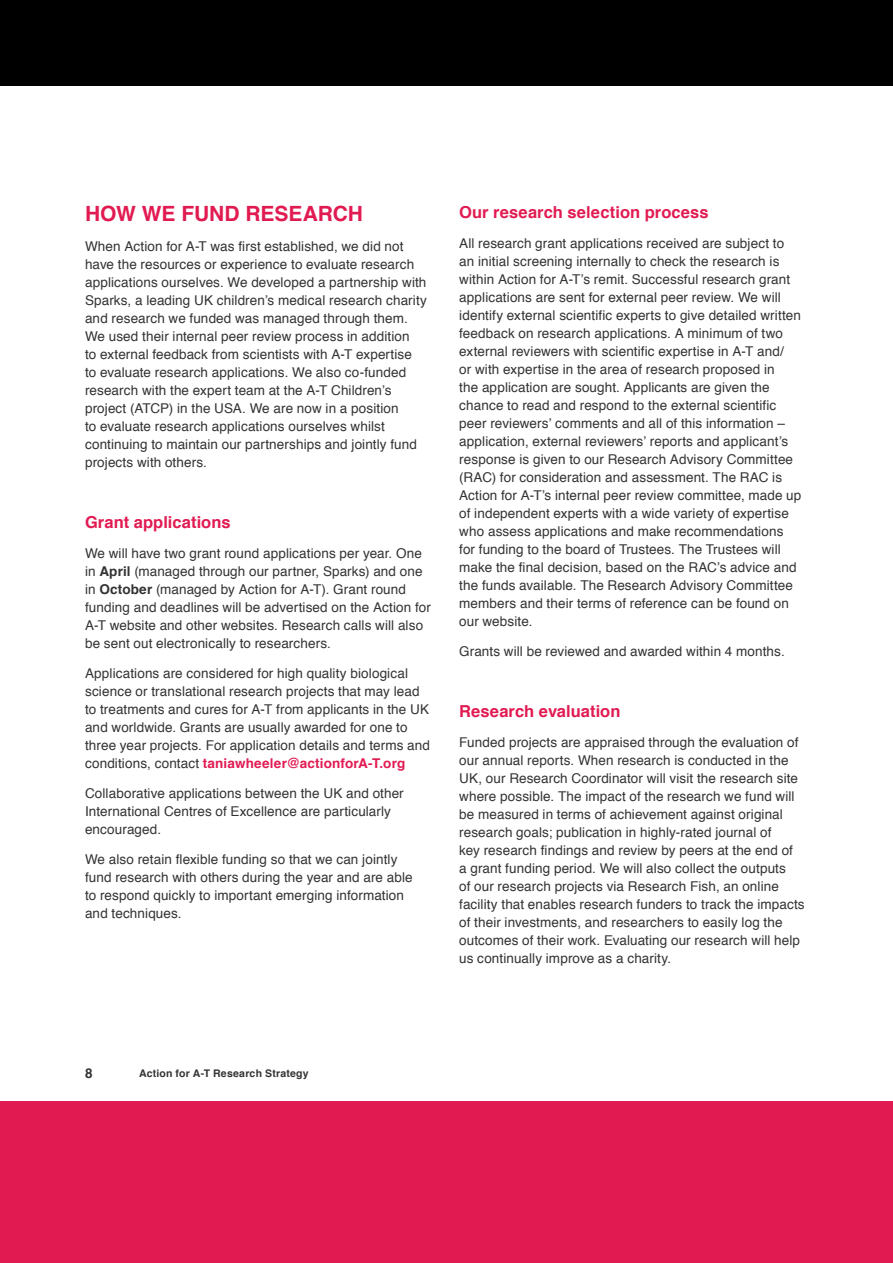
<style>
.page{position:relative;width:893px;height:1263px;background:#fff}
.page>*{position:absolute;margin:0;border:0;box-sizing:border-box;transform-origin:0 0}
.t1{font:700 21px "Helvetica";letter-spacing:-.005em;color:#e11b52}
.t2{font:700 16.5px "Helvetica";letter-spacing:.005em;color:#e11b52}
.t3{font:13.5px/18px "Helvetica";letter-spacing:.01em;color:#333}
.t4{font:700 13.5px "Helvetica";color:#333}
.t5{font:700 10.5px "Helvetica";letter-spacing:.02em;color:#333}
.s1{font-weight:700}
.s2{font-weight:700;color:#e11b52}
</style>
<div class="page">
<div style="left:0;top:0;width:893px;height:85px;background:#000"></div>
<div style="left:0;top:1101px;width:893px;height:162px;background:#e11b52"></div>
<h1 class="t1" style="left:85px;top:197px;width:279px">HOW WE FUND RESEARCH</h1>
<p class="t3" style="left:85px;top:238px;width:343px">When Action for A-T was first established, we did not have the resources or experience to evaluate research applications ourselves. We developed a partnership with Sparks, a leading UK children’s medical research charity and research we funded was managed through them.<br>We used their internal peer review process in addition<br>to external feedback from scientists with A-T expertise<br>to evaluate research applications. We also co-funded research with the expert team at the A-T Children’s project (ATCP) in the USA. We are now in a position<br>to evaluate research applications ourselves whilst continuing to maintain our partnerships and jointly fund projects with others.</p>
<p class="t2" style="left:85px;top:509px;width:147px">Grant applications</p>
<p class="t3" style="left:85px;top:545px;width:347px">We will have two grant round applications per year. One in <span class="s1">April</span> (managed through our partner, Sparks) and one in <span class="s1">October</span> (managed by Action for A-T). Grant round funding and deadlines will be advertised on the Action for A-T website and other websites. Research calls will also be sent out electronically to researchers.</p>
<p class="t3" style="left:85px;top:665px;width:346px">Applications are considered for high quality biological science or translational research projects that may lead to treatments and cures for A-T from applicants in the UK and worldwide. Grants are usually awarded for one to three year projects. For application details and terms and conditions, contact <span class="s2">taniawheeler@actionforA-T.org</span></p>
<p class="t3" style="left:85px;top:785px;width:320px">Collaborative applications between the UK and other<br>International Centres of Excellence are particularly encouraged.</p>
<p class="t3" style="left:85px;top:851px;width:329px">We also retain flexible funding so that we can jointly fund research with others during the year and are able to respond quickly to important emerging information and techniques.</p>
<p class="t2" style="left:459px;top:198px;width:251px">Our research selection process</p>
<p class="t3" style="left:459px;top:234px;width:344px">All research grant applications received are subject to an initial screening internally to check the research is within Action for A-T’s remit. Successful research grant applications are sent for external peer review. We will identify external scientific experts to give detailed written feedback on research applications. A minimum of two external reviewers with scientific expertise in A-T and/<br>or with expertise in the area of research proposed in<br>the application are sought. Applicants are given the chance to read and respond to the external scientific peer reviewers’ comments and all of this information – application, external reviewers’ reports and applicant’s response is given to our Research Advisory Committee (RAC) for consideration and assessment. The RAC is Action for A-T’s internal peer review committee, made up of independent experts with a wide variety of expertise who assess applications and make recommendations for funding to the board of Trustees. The Trustees will make the final decision, based on the RAC’s advice and the funds available. The Research Advisory Committee members and their terms of reference can be found on our website.</p>
<p class="t3" style="left:459px;top:642px;width:327px">Grants will be reviewed and awarded within 4 months.</p>
<p class="t2" style="left:459px;top:698px;width:163px">Research evaluation</p>
<p class="t3" style="left:459px;top:734px;width:347px">Funded projects are appraised through the evaluation of our annual reports. When research is conducted in the UK, our Research Coordinator will visit the research site where possible. The impact of the research we fund will be measured in terms of achievement against original research goals; publication in highly-rated journal of<br>key research findings and review by peers at the end of<br>a grant funding period. We will also collect the outputs<br>of our research projects via Research Fish, an online facility that enables research funders to track the impacts of their investments, and researchers to easily log the outcomes of their work. Evaluating our research will help us continually improve as a charity.</p>
<p class="t4" style="left:85px;top:1062px;width:9px">8</p>
<p class="t5" style="left:139px;top:1065px;width:171px">Action for A-T Research Strategy</p>
</div>
